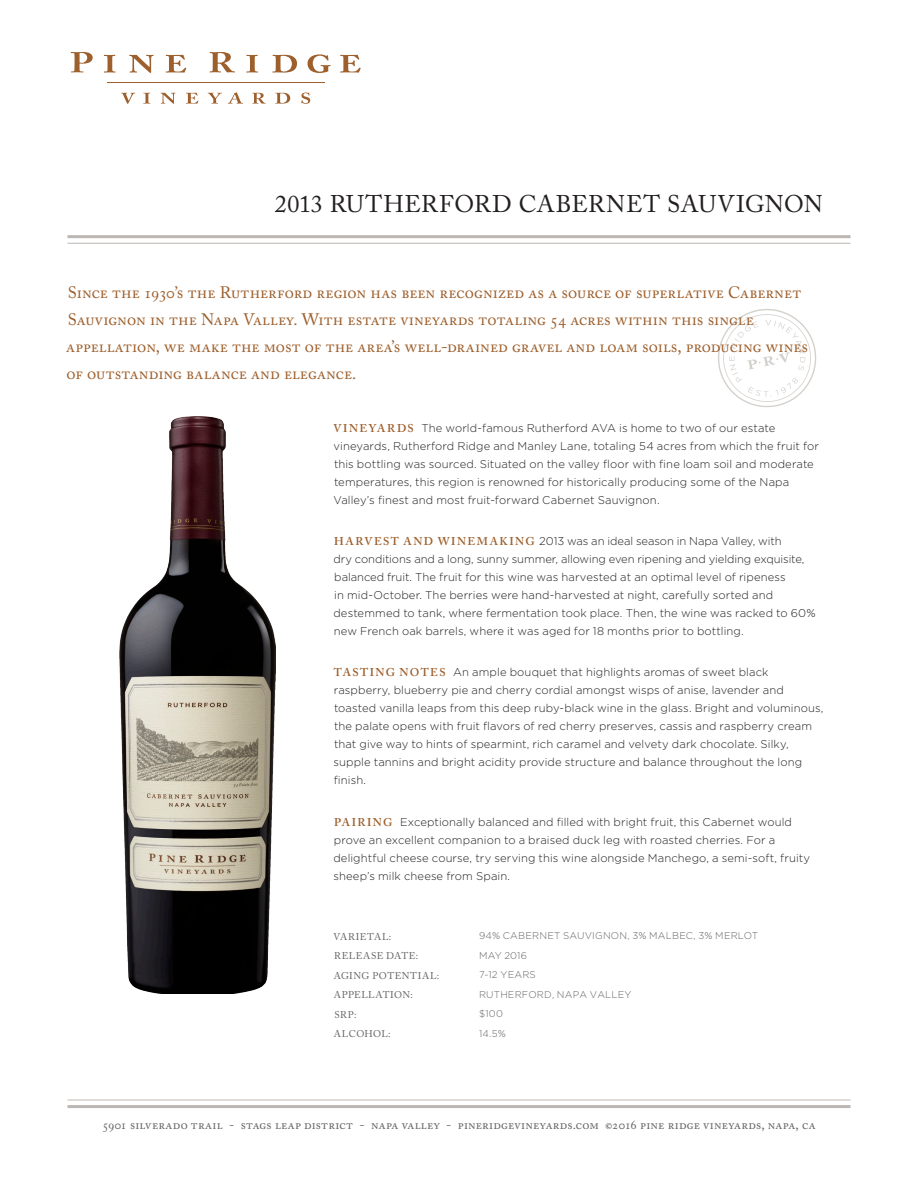
<style>
.page{position:relative;width:918px;height:1188px;background:#fff}
.page>*{position:absolute;margin:0;border:0;box-sizing:border-box;transform-origin:0 0}
.t1{font:24px "Adobe Caslon Pro";letter-spacing:.02em;color:#231f20}
.Intro{font:16.5px/27px "Adobe Caslon Pro";color:#9d5f2c}
.t2{font:12.75px "Adobe Caslon Pro";letter-spacing:.01em;color:#636366}
.Body{font:300 11.25px/18px "Gotham";letter-spacing:.005em;color:#231f20}
.Statistics{font:300 9.75px/19.5px "Gotham";letter-spacing:.02em;color:#636366}
.Statistics-2{font:9.75px "Adobe Caslon Pro";letter-spacing:.05em;color:#636366}
.s1{font-family:"Adobe Caslon Pro";font-weight:600;color:#9d5f2c}
.s2{font-weight:700;font-size:8.25px}
</style>
<div class="page">
<hr style="left:68px;top:235px;width:782px;height:3px;background:#bdb7b3">
<hr style="left:68px;top:243px;width:782px;height:1px;background:#bdb7b3">
<hr style="left:68px;top:1105px;width:782px;height:3px;background:#bdb7b3">
<hr style="left:68px;top:1100px;width:782px;height:1px;background:#bdb7b3">
<img style="left:120px;top:417px;width:155px;height:577px">
<hr style="left:107px;top:83px;width:218px;height:1px;background:#9d5f2c">
<svg style="left:71px;top:52px;width:22px;height:20px"></svg>
<svg style="left:104px;top:55px;width:11px;height:18px"></svg>
<svg style="left:129px;top:55px;width:25px;height:18px"></svg>
<svg style="left:166px;top:55px;width:20px;height:18px"></svg>
<svg style="left:210px;top:52px;width:25px;height:20px"></svg>
<svg style="left:246px;top:55px;width:12px;height:18px"></svg>
<svg style="left:273px;top:55px;width:24px;height:18px"></svg>
<svg style="left:308px;top:54px;width:23px;height:19px"></svg>
<svg style="left:340px;top:55px;width:21px;height:18px"></svg>
<svg style="left:121px;top:93px;width:14px;height:11px"></svg>
<svg style="left:143px;top:93px;width:7px;height:11px"></svg>
<svg style="left:161px;top:93px;width:14px;height:11px"></svg>
<svg style="left:186px;top:93px;width:12px;height:11px"></svg>
<svg style="left:208px;top:93px;width:14px;height:11px"></svg>
<svg style="left:228px;top:92px;width:15px;height:12px"></svg>
<svg style="left:252px;top:93px;width:14px;height:11px"></svg>
<svg style="left:275px;top:93px;width:15px;height:11px"></svg>
<svg style="left:301px;top:93px;width:9px;height:11px"></svg>
<svg style="left:718px;top:309px;width:98px;height:98px"></svg>
<p class="t1" style="left:275px;top:190px;width:549px">2013 RUTHERFORD CABERNET SAUVIGNON</p>
<p class="Intro" style="left:66px;top:278px;width:744px">Since the 1930’s the Rutherford region has been recognized as a source of superlative Cabernet Sauvignon in the Napa Valley. With estate vineyards totaling 54 acres within this single appellation, we make the most of the area’s well-drained gravel and loam soils, producing wines of outstanding balance and elegance.</p>
<p class="Body" style="left:333px;top:418px;width:487px"><span class="s1">VINEYARDS</span> The world-famous Rutherford AVA is home to two of our estate vineyards, Rutherford Ridge and Manley Lane, totaling 54 acres from which the fruit for this bottling was sourced. Situated on the valley floor with fine loam soil and moderate temperatures, this region is renowned for historically producing some of the Napa Valley’s finest and most fruit-forward Cabernet Sauvignon.</p>
<p class="Body" style="left:333px;top:532px;width:484px"><span class="s1">HARVEST AND WINEMAKING</span> 2013 was an ideal season in Napa Valley, with<br>dry conditions and a long, sunny summer, allowing even ripening and yielding exquisite, balanced fruit. The fruit for this wine was harvested at an optimal level of ripeness<br>in mid-October. The berries were hand-harvested at night, carefully sorted and destemmed to tank, where fermentation took place. Then, the wine was racked to 60% new French oak barrels, where it was aged for 18 months prior to bottling.</p>
<p class="Body" style="left:334px;top:663px;width:492px"><span class="s1">TASTING NOTES</span> An ample bouquet that highlights aromas of sweet black raspberry, blueberry pie and cherry cordial amongst wisps of anise, lavender and toasted vanilla leaps from this deep ruby-black wine in the glass. Bright and voluminous, the palate opens with fruit flavors of red cherry preserves, cassis and raspberry cream that give way to hints of spearmint, rich caramel and velvety dark chocolate. Silky, supple tannins and bright acidity provide structure and balance throughout the long finish.</p>
<p class="Body" style="left:333px;top:812px;width:478px"><span class="s1">PAIRING</span> Exceptionally balanced and filled with bright fruit, this Cabernet would prove an excellent companion to a braised duck leg with roasted cherries. For a delightful cheese course, try serving this wine alongside Manchego, a semi-soft, fruity sheep’s milk cheese from Spain.</p>
<p class="Statistics-2" style="left:334px;top:930px;width:59px">VARIETAL:</p>
<p class="Statistics-2" style="left:334px;top:950px;width:86px">RELEASE DATE:</p>
<p class="Statistics-2" style="left:334px;top:969px;width:107px">AGING POTENTIAL:</p>
<p class="Statistics-2" style="left:334px;top:989px;width:81px">APPELLATION:</p>
<p class="Statistics-2" style="left:335px;top:1008px;width:23px">SRP:</p>
<p class="Statistics" style="left:479px;top:926px;width:281px">94% CABERNET SAUVIGNON, 3% MALBEC, 3% MERLOT<br>MAY 2016<br>7-12 YEARS<br>RUTHERFORD, NAPA VALLEY<br>$100</p>
<p class="Statistics-2" style="left:334px;top:1028px;width:59px">ALCOHOL:</p>
<p class="Statistics" style="left:479px;top:1024px;width:28px">14.5%</p>
<p class="t2" style="left:102px;top:1117px;width:715px">5901 silverado trail - stags leap district - napa valley - pineridgevineyards.com <span class="s2">©</span>2016 pine ridge vineyards, napa, ca</p>
</div>
